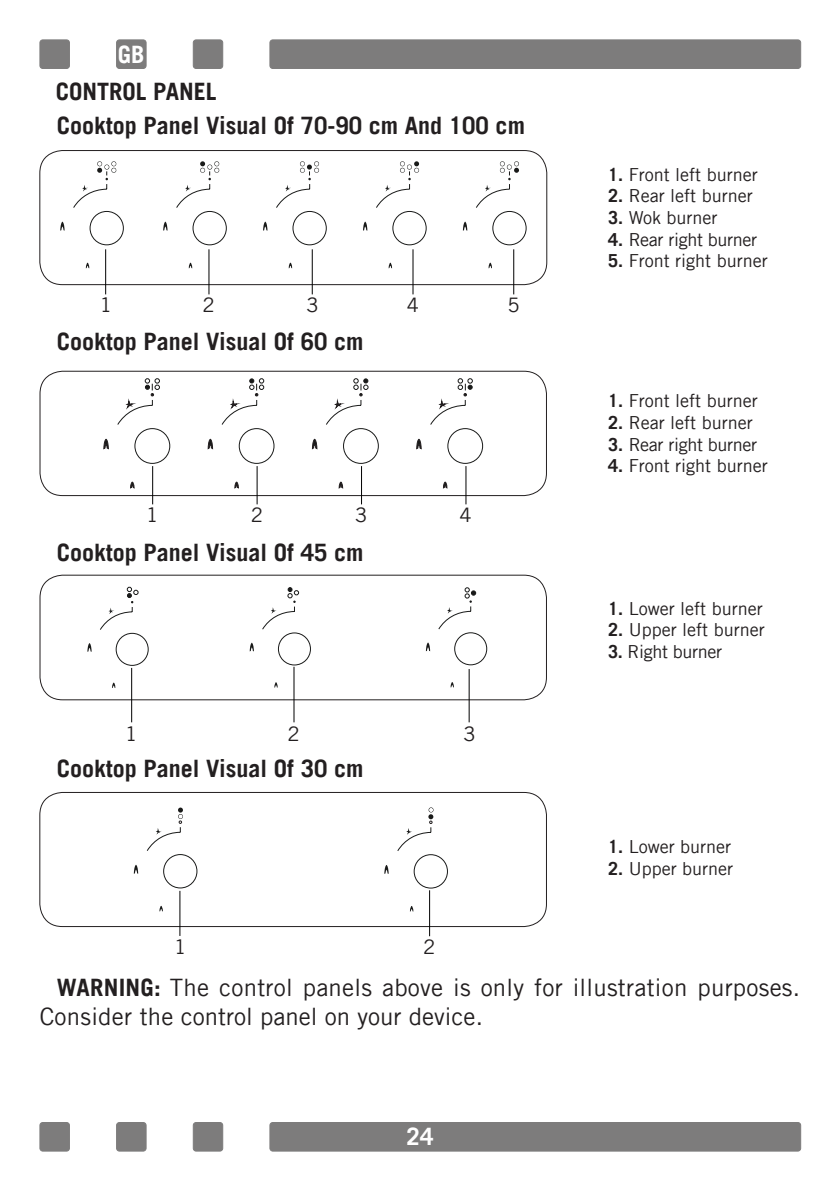
<style>
.page{position:relative;width:840px;height:1191px;background:#fff}
.page>*{position:absolute;margin:0;border:0;box-sizing:border-box;transform-origin:0 0}
.t1{font:700 24px/34.4px "Trade Gothic";color:#231f20}
.t2{font:24px/28.8px "Trade Gothic";letter-spacing:.01em;color:#231f20}
.t3{font:700 24px "Trade Gothic";color:#fff}
.t4{font:20px "Trade Gothic";color:#231f20}
.t5{font:18px "Trade Gothic";color:#231f20}
.t6{font:18px "Trade Gothic";letter-spacing:-.02em;color:#231f20}
.s1{font-weight:700}
</style>
<div class="page">
<div style="left:270px;top:40px;width:530px;height:28px;background:#7d7c7c;border-radius:3px"></div>
<div style="left:269px;top:40px;width:531px;height:29px;border:1px solid #7d7c7c;border-radius:3px"></div>
<div style="left:40px;top:40px;width:29px;height:28px;background:#7d7c7c;border-radius:3px"></div>
<div style="left:40px;top:40px;width:30px;height:29px;border:1px solid #7d7c7c;border-radius:3px"></div>
<div style="left:193px;top:40px;width:29px;height:28px;background:#7d7c7c;border-radius:3px"></div>
<div style="left:193px;top:40px;width:30px;height:29px;border:1px solid #7d7c7c;border-radius:3px"></div>
<div style="left:116px;top:40px;width:30px;height:28px;background:#7d7c7c;border-radius:3px"></div>
<div style="left:116px;top:40px;width:30px;height:29px;border:1px solid #7d7c7c;border-radius:3px"></div>
<div style="left:270px;top:1122px;width:530px;height:29px;background:#7d7c7c;border-radius:3px"></div>
<div style="left:269px;top:1122px;width:531px;height:29px;border:1px solid #7d7c7c;border-radius:3px"></div>
<div style="left:40px;top:1122px;width:29px;height:29px;background:#7d7c7c;border-radius:3px"></div>
<div style="left:40px;top:1122px;width:30px;height:29px;border:1px solid #7d7c7c;border-radius:3px"></div>
<div style="left:193px;top:1122px;width:29px;height:29px;background:#7d7c7c;border-radius:3px"></div>
<div style="left:193px;top:1122px;width:30px;height:29px;border:1px solid #7d7c7c;border-radius:3px"></div>
<div style="left:116px;top:1122px;width:30px;height:29px;background:#7d7c7c;border-radius:3px"></div>
<div style="left:116px;top:1122px;width:30px;height:29px;border:1px solid #7d7c7c;border-radius:3px"></div>
<div style="left:40px;top:150px;width:506px;height:135px;border:1px solid #231f20;border-radius:23px"></div>
<svg style="left:60px;top:222px;width:5px;height:9px"></svg>
<svg style="left:189px;top:263px;width:3px;height:5px"></svg>
<svg style="left:86px;top:263px;width:3px;height:5px"></svg>
<svg style="left:288px;top:263px;width:4px;height:5px"></svg>
<svg style="left:388px;top:263px;width:4px;height:5px"></svg>
<svg style="left:488px;top:263px;width:3px;height:5px"></svg>
<svg style="left:73px;top:161px;width:453px;height:84px"></svg>
<hr style="left:105px;top:249px;width:1px;height:45px;background:#000">
<hr style="left:208px;top:249px;width:1px;height:45px;background:#000">
<hr style="left:312px;top:249px;width:1px;height:45px;background:#000">
<hr style="left:412px;top:249px;width:1px;height:45px;background:#000">
<hr style="left:513px;top:249px;width:1px;height:45px;background:#000">
<div style="left:40px;top:371px;width:506px;height:125px;border:1px solid #231f20;border-radius:23px"></div>
<div style="left:134px;top:428px;width:36px;height:36px;border:1px solid #191a19;border-radius:50%"></div>
<svg style="left:103px;top:439px;width:6px;height:11px"></svg>
<svg style="left:130px;top:481px;width:5px;height:8px"></svg>
<svg style="left:207px;top:439px;width:6px;height:11px"></svg>
<svg style="left:234px;top:481px;width:5px;height:8px"></svg>
<svg style="left:338px;top:481px;width:5px;height:8px"></svg>
<svg style="left:443px;top:481px;width:4px;height:8px"></svg>
<svg style="left:117px;top:378px;width:43px;height:47px"></svg>
<svg style="left:221px;top:378px;width:262px;height:86px"></svg>
<hr style="left:152px;top:466px;width:1px;height:38px;background:#000">
<hr style="left:256px;top:466px;width:1px;height:38px;background:#000">
<hr style="left:361px;top:466px;width:1px;height:38px;background:#000">
<hr style="left:465px;top:466px;width:1px;height:38px;background:#000">
<div style="left:40px;top:575px;width:506px;height:125px;border:1px solid #231f20;border-radius:23px"></div>
<hr style="left:131px;top:668px;width:1px;height:54px;background:#000">
<hr style="left:293px;top:667px;width:1px;height:55px;background:#000">
<hr style="left:468px;top:669px;width:1px;height:53px;background:#000">
<div style="left:116px;top:633px;width:32px;height:32px;border:1px solid #191a19;border-radius:50%"></div>
<svg style="left:87px;top:643px;width:5px;height:9px"></svg>
<svg style="left:112px;top:682px;width:3px;height:6px"></svg>
<svg style="left:100px;top:587px;width:38px;height:43px"></svg>
<div style="left:278px;top:632px;width:32px;height:33px;border:1px solid #191a19;border-radius:50%"></div>
<svg style="left:249px;top:642px;width:5px;height:9px"></svg>
<svg style="left:274px;top:682px;width:3px;height:5px"></svg>
<svg style="left:262px;top:587px;width:37px;height:43px"></svg>
<div style="left:454px;top:632px;width:32px;height:33px;border:1px solid #191a19;border-radius:50%"></div>
<svg style="left:450px;top:682px;width:3px;height:5px"></svg>
<svg style="left:425px;top:642px;width:5px;height:9px"></svg>
<svg style="left:438px;top:587px;width:37px;height:43px"></svg>
<div style="left:40px;top:792px;width:506px;height:134px;border:1px solid #231f20;border-radius:23px"></div>
<hr style="left:179px;top:891px;width:1px;height:45px;background:#000">
<hr style="left:429px;top:890px;width:1px;height:46px;background:#000">
<div style="left:163px;top:854px;width:34px;height:34px;border:1px solid #191a19;border-radius:50%"></div>
<svg style="left:134px;top:865px;width:4px;height:9px"></svg>
<svg style="left:159px;top:905px;width:4px;height:6px"></svg>
<svg style="left:146px;top:807px;width:37px;height:44px"></svg>
<div style="left:413px;top:854px;width:34px;height:34px;border:1px solid #191a19;border-radius:50%"></div>
<svg style="left:384px;top:865px;width:4px;height:9px"></svg>
<svg style="left:410px;top:906px;width:3px;height:5px"></svg>
<svg style="left:397px;top:807px;width:36px;height:44px"></svg>
<h1 class="t3" style="left:118px;top:45px;width:28px">GB</h1>
<h1 class="t1" style="left:56px;top:76px;width:470px">CONTROL PANEL<br>Cooktop Panel Visual Of 70-90 cm And 100 cm</h1>
<p class="t4" style="left:100px;top:296px;width:14px">1</p>
<p class="t4" style="left:202px;top:296px;width:14px">2</p>
<p class="t4" style="left:306px;top:296px;width:14px">3</p>
<p class="t4" style="left:406px;top:296px;width:14px">4</p>
<p class="t4" style="left:507px;top:296px;width:14px">5</p>
<h1 class="t1" style="left:57px;top:326px;width:308px">Cooktop Panel Visual Of 60 cm</h1>
<p class="t4" style="left:146px;top:506px;width:14px">1</p>
<p class="t4" style="left:250px;top:506px;width:14px">2</p>
<p class="t4" style="left:355px;top:506px;width:14px">3</p>
<p class="t4" style="left:459px;top:506px;width:14px">4</p>
<h1 class="t1" style="left:57px;top:537px;width:308px">Cooktop Panel Visual Of 45 cm</h1>
<p class="t4" style="left:125px;top:726px;width:14px">1</p>
<p class="t4" style="left:287px;top:726px;width:14px">2</p>
<p class="t4" style="left:463px;top:726px;width:14px">3</p>
<h1 class="t1" style="left:57px;top:753px;width:308px">Cooktop Panel Visual Of 30 cm</h1>
<p class="t4" style="left:174px;top:939px;width:14px">1</p>
<p class="t4" style="left:423px;top:939px;width:14px">2</p>
<p class="t5" style="left:607px;top:167px;width:151px"><span class="s1">1.</span> Front left burner</p>
<p class="t5" style="left:607px;top:188px;width:146px"><span class="s1">2.</span> Rear left burner</p>
<p class="t5" style="left:607px;top:210px;width:111px"><span class="s1">3.</span> Wok burner</p>
<p class="t6" style="left:607px;top:232px;width:150px"><span class="s1">4.</span> Rear right burner</p>
<p class="t5" style="left:607px;top:253px;width:161px"><span class="s1">5.</span> Front right burner</p>
<p class="t5" style="left:607px;top:393px;width:151px"><span class="s1">1.</span> Front left burner</p>
<p class="t5" style="left:607px;top:415px;width:146px"><span class="s1">2.</span> Rear left burner</p>
<p class="t6" style="left:607px;top:437px;width:150px"><span class="s1">3.</span> Rear right burner</p>
<p class="t5" style="left:607px;top:458px;width:161px"><span class="s1">4.</span> Front right burner</p>
<p class="t5" style="left:607px;top:600px;width:156px"><span class="s1">1.</span> Lower left burner</p>
<p class="t5" style="left:607px;top:622px;width:158px"><span class="s1">2.</span> Upper left burner</p>
<p class="t6" style="left:607px;top:644px;width:115px"><span class="s1">3.</span> Right burner</p>
<p class="t5" style="left:607px;top:839px;width:125px"><span class="s1">1.</span> Lower burner</p>
<p class="t5" style="left:607px;top:861px;width:127px"><span class="s1">2.</span> Upper burner</p>
<h1 class="t2" style="left:40px;top:975px;width:761px;text-indent:17px"><span class="s1">WARNING:</span> The control panels above is only for illustration purposes.<br>Consider the control panel on your device.</h1>
<h1 class="t3" style="left:406px;top:1127px;width:28px">24</h1>
</div>
